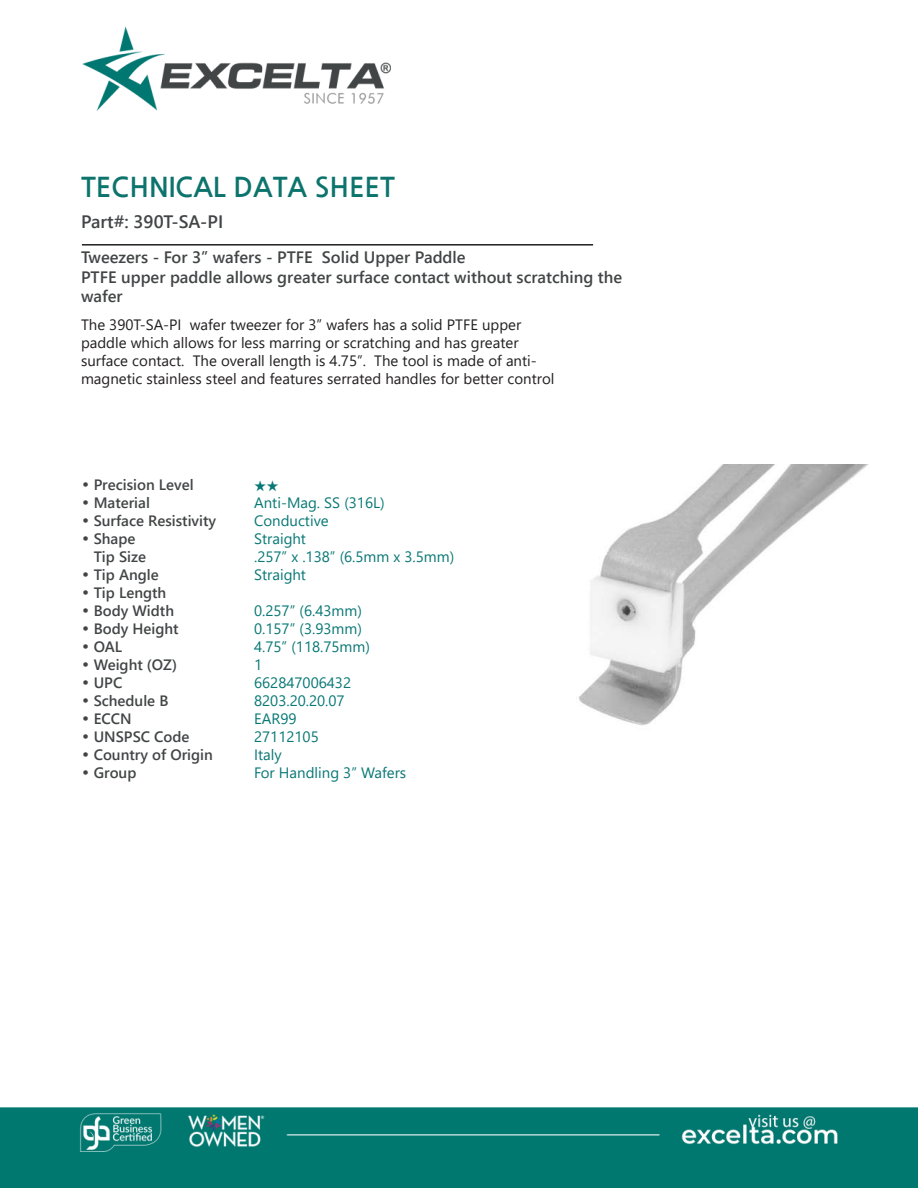
<style>
.page{position:relative;width:918px;height:1188px;background:#fff}
.page>*{position:absolute;margin:0;border:0;box-sizing:border-box;transform-origin:0 0}
.t1{font:700 27px "Nanum Gothic";color:#0d746d}
.t2{font:700 18px "Yu Gothic UI";color:#424546}
.t3{font:700 16.5px/19.8px "Yu Gothic UI";color:#424546}
.t4{font:15px/18px "Yu Gothic UI";color:#221f1f}
.t5{font:15px "Yu Gothic UI";color:#087875}
.t6{font:700 15px "Yu Gothic UI";color:#424546}
.s1{font-family:"Century Gothic";font-weight:400}
</style>
<div class="page">
<img style="left:0;top:26px;width:918px;height:1162px">
<img style="left:558px;top:464px;width:333px;height:267px">
<hr style="left:82px;top:244px;width:511px;height:2px;background:#221f1f">
<svg style="left:255px;top:481px;width:23px;height:11px"></svg>
<h1 class="t1" style="left:81px;top:171px;width:315px">TECHNICAL DATA SHEET</h1>
<p class="t2" style="left:81px;top:215px;width:144px">Part#: 390T-SA-PI</p>
<p class="t3" style="left:81px;top:249px;width:543px">Tweezers - For 3” wafers - PTFE Solid Upper Paddle<br>PTFE upper paddle allows greater surface contact without scratching the wafer</p>
<p class="t4" style="left:81px;top:317px;width:475px">The 390T-SA-PI wafer tweezer for 3” wafers has a solid PTFE upper paddle which allows for less marring or scratching and has greater surface contact. The overall length is 4.75”. The tool is made of anti&shy;magnetic stainless steel and features serrated handles for better control</p>
<p class="t6" style="left:81px;top:479px;width:114px"><span class="s1">•</span> Precision Level</p>
<p class="t6" style="left:81px;top:497px;width:70px"><span class="s1">•</span> Material</p>
<p class="t5" style="left:254px;top:497px;width:132px">Anti-Mag. SS (316L)</p>
<p class="t6" style="left:81px;top:515px;width:137px"><span class="s1">•</span> Surface Resistivity</p>
<p class="t5" style="left:254px;top:515px;width:76px">Conductive</p>
<p class="t6" style="left:81px;top:533px;width:56px"><span class="s1">•</span> Shape</p>
<p class="t5" style="left:254px;top:533px;width:53px">Straight</p>
<p class="t6" style="left:94px;top:551px;width:54px">Tip Size</p>
<p class="t5" style="left:254px;top:551px;width:202px">.257” x .138” (6.5mm x 3.5mm)</p>
<p class="t6" style="left:81px;top:569px;width:79px"><span class="s1">•</span> Tip Angle</p>
<p class="t5" style="left:254px;top:569px;width:53px">Straight</p>
<p class="t6" style="left:81px;top:587px;width:87px"><span class="s1">•</span> Tip Length</p>
<p class="t6" style="left:81px;top:605px;width:95px"><span class="s1">•</span> Body Width</p>
<p class="t5" style="left:254px;top:605px;width:109px">0.257” (6.43mm)</p>
<p class="t6" style="left:81px;top:623px;width:99px"><span class="s1">•</span> Body Height</p>
<p class="t5" style="left:254px;top:623px;width:109px">0.157” (3.93mm)</p>
<p class="t6" style="left:81px;top:641px;width:43px"><span class="s1">•</span> OAL</p>
<p class="t5" style="left:254px;top:641px;width:117px">4.75” (118.75mm)</p>
<p class="t6" style="left:81px;top:659px;width:98px"><span class="s1">•</span> Weight (OZ)</p>
<p class="t5" style="left:254px;top:659px;width:10px">1</p>
<p class="t6" style="left:81px;top:677px;width:43px"><span class="s1">•</span> UPC</p>
<p class="t5" style="left:254px;top:677px;width:99px">662847006432</p>
<p class="t6" style="left:81px;top:695px;width:89px"><span class="s1">•</span> Schedule B</p>
<p class="t5" style="left:254px;top:695px;width:92px">8203.20.20.07</p>
<p class="t6" style="left:81px;top:713px;width:52px"><span class="s1">•</span> ECCN</p>
<p class="t5" style="left:254px;top:713px;width:44px">EAR99</p>
<p class="t6" style="left:81px;top:731px;width:110px"><span class="s1">•</span> UNSPSC Code</p>
<p class="t5" style="left:254px;top:731px;width:66px">27112105</p>
<p class="t6" style="left:81px;top:749px;width:133px"><span class="s1">•</span> Country of Origin</p>
<p class="t5" style="left:254px;top:749px;width:29px">Italy</p>
<p class="t6" style="left:81px;top:767px;width:57px"><span class="s1">•</span> Group</p>
<p class="t5" style="left:254px;top:767px;width:154px">For Handling 3” Wafers</p>
</div>
